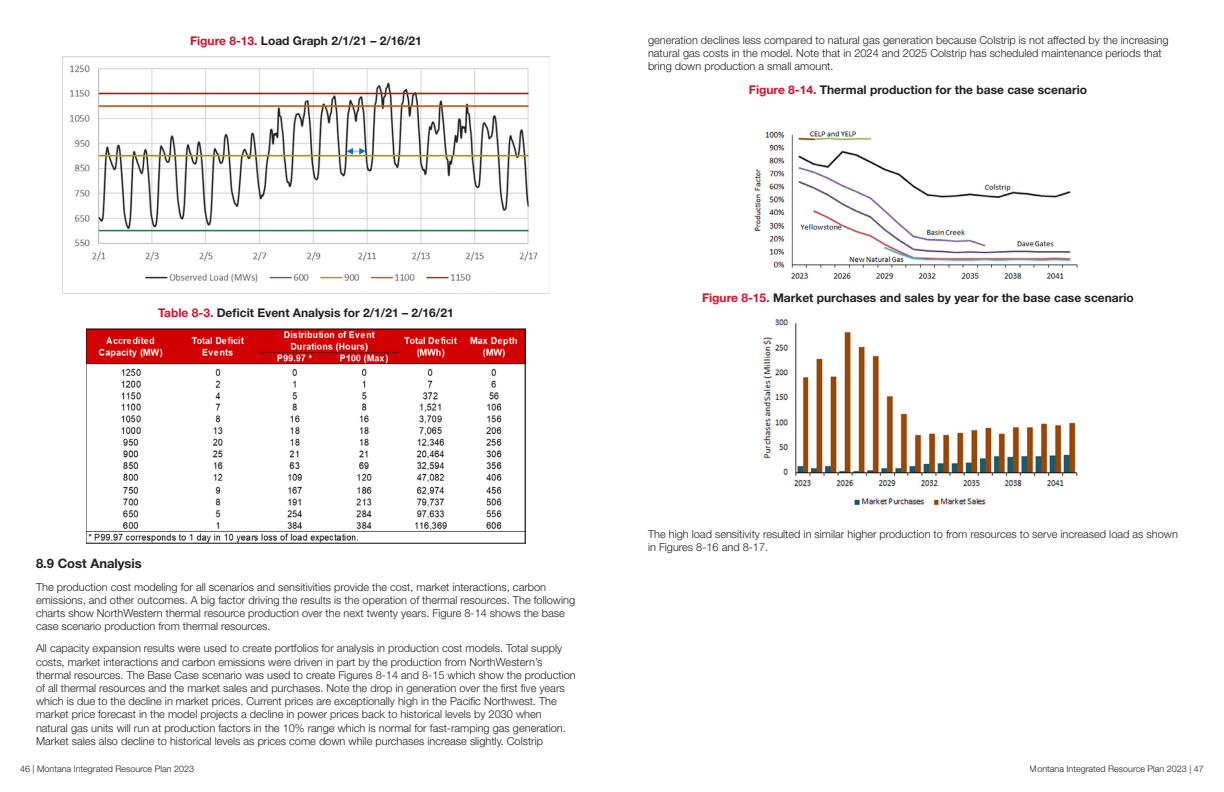
<style>
.page{position:relative;width:1224px;height:792px;background:#fff}
.page>*{position:absolute;margin:0;border:0;box-sizing:border-box;transform-origin:0 0}
._1_1_Heading{font:700 13px "Helvetica Neue LT Std";color:#231f20}
.figure_header{font:700 12px "Helvetica Neue LT Std";color:#231f20}
.body_text{font:300 11px/13.2px "Helvetica Neue LT Std";color:#231f20}
.t1{font:300 9px "Helvetica Neue LT Std";color:#231f20}
.s1{color:#d40f2c}
</style>
<div class="page">
<img style="left:62px;top:56px;width:488px;height:237px">
<img style="left:87px;top:328px;width:438px;height:216px">
<img style="left:754px;top:131px;width:324px;height:147px">
<img style="left:762px;top:319px;width:316px;height:186px">
<p class="figure_header" style="left:190px;top:33px;width:233px"><span class="s1">Figure 8-13.</span> Load Graph 2/1/21 – 2/16/21</p>
<p class="figure_header" style="left:158px;top:305px;width:297px"><span class="s1">Table 8-3.</span> Deficit Event Analysis for 2/1/21 – 2/16/21</p>
<p class="body_text" style="left:648px;top:33px;width:522px">generation declines less compared to natural gas generation because Colstrip is not affected by the increasing natural gas costs in the model. Note that in 2024 and 2025 Colstrip has scheduled maintenance periods that bring down production a small amount.</p>
<p class="figure_header" style="left:749px;top:82px;width:340px"><span class="s1">Figure 8-14.</span> Thermal production for the base case scenario</p>
<p class="figure_header" style="left:702px;top:290px;width:433px"><span class="s1">Figure 8-15.</span> Market purchases and sales by year for the base case scenario</p>
<h2 class="_1_1_Heading" style="left:36px;top:556px;width:107px">8.9 Cost Analysis</h2>
<p class="body_text" style="left:36px;top:580px;width:541px">The production cost modeling for all scenarios and sensitivities provide the cost, market interactions, carbon emissions, and other outcomes. A big factor driving the results is the operation of thermal resources. The following charts show NorthWestern thermal resource production over the next twenty years. Figure 8-14 shows the base case scenario production from thermal resources.</p>
<p class="body_text" style="left:36px;top:642px;width:541px">All capacity expansion results were used to create portfolios for analysis in production cost models. Total supply costs, market interactions and carbon emissions were driven in part by the production from NorthWestern’s thermal resources. The Base Case scenario was used to create Figures 8-14 and 8-15 which show the production of all thermal resources and the market sales and purchases. Note the drop in generation over the first five years which is due to the decline in market prices. Current prices are exceptionally high in the Pacific Northwest. The market price forecast in the model projects a decline in power prices back to historical levels by 2030 when natural gas units will run at production factors in the 10% range which is normal for fast-ramping gas generation.<br>Market sales also decline to historical levels as prices come down while purchases increase slightly. Colstrip</p>
<p class="body_text" style="left:648px;top:527px;width:531px">The high load sensitivity resulted in similar higher production to from resources to serve increased load as shown in Figures 8-16 and 8-17.</p>
<p class="t1" style="left:20px;top:763px;width:176px">46 | Montana Integrated Resource Plan 2023</p>
<p class="t1" style="left:1030px;top:763px;width:176px">Montana Integrated Resource Plan 2023 | 47</p>
</div>
